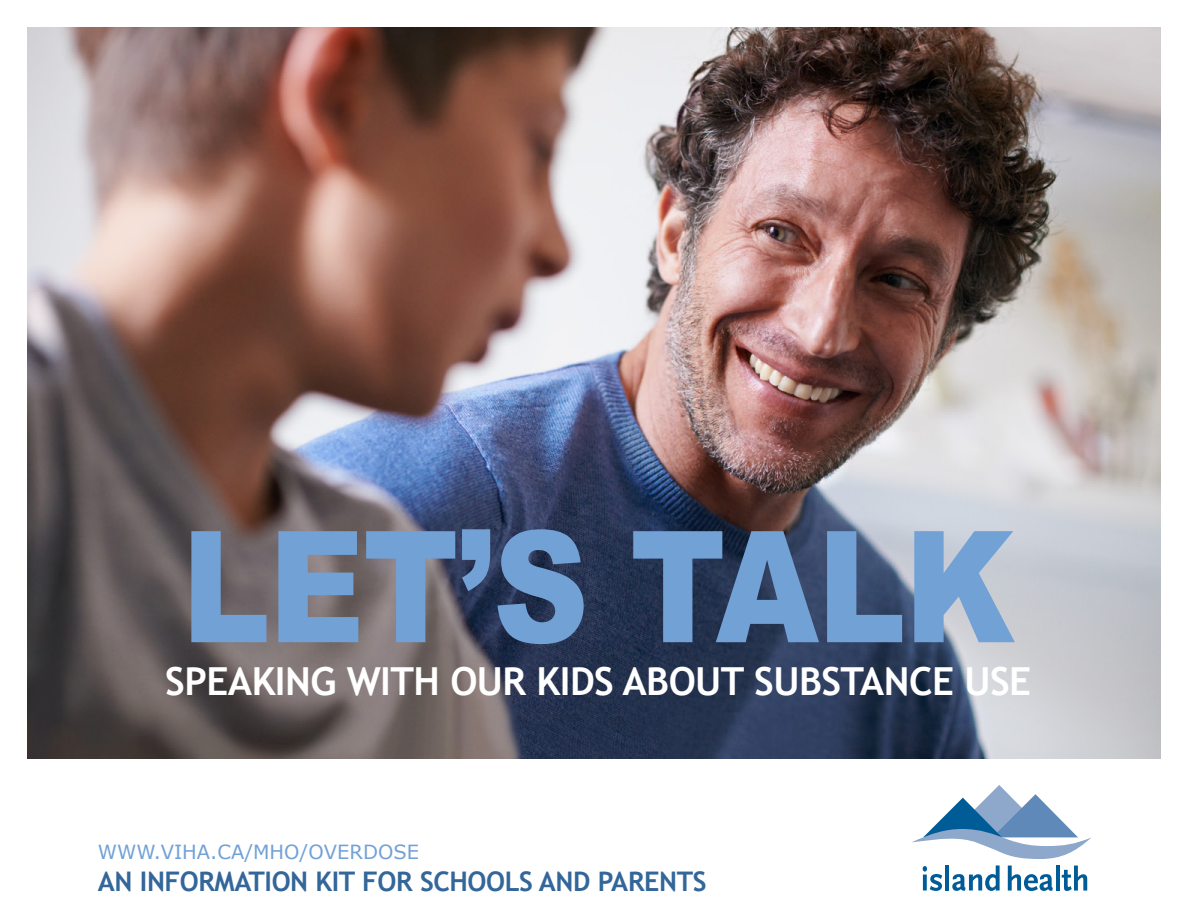
<style>
.page{position:relative;width:1188px;height:918px;background:#fff}
.page>*{position:absolute;margin:0;border:0;box-sizing:border-box;transform-origin:0 0}
.t1{font:900 155.1px "Arial";letter-spacing:-.01em;color:#72a1d5;scale:.85 1}
.t2{font:700 38.7px "Trebuchet MS";letter-spacing:-.015em;color:#fff}
.t3{font:700 27px "Trebuchet MS";letter-spacing:-.015em;color:#369}
.t4{font:19.5px "Verdana";color:#72a1d5}
</style>
<div class="page">
<img style="left:27px;top:27px;width:1134px;height:731px">
<svg style="left:1008px;top:866px;width:45px;height:25px"></svg>
<hr style="left:1056px;top:866px;width:4px;height:25px;background:#005c97">
<svg style="left:1062px;top:866px;width:25px;height:25px"></svg>
<svg style="left:923px;top:866px;width:19px;height:25px"></svg>
<hr style="left:945px;top:865px;width:4px;height:26px;background:#005c97">
<svg style="left:952px;top:865px;width:48px;height:26px"></svg>
<svg style="left:912px;top:785px;width:179px;height:74px"></svg>
<h1 class="t1" style="left:182px;top:474px;width:982px">LET’S TALK</h1>
<p class="t2" style="left:165px;top:657px;width:868px">SPEAKING WITH OUR KIDS ABOUT SUBSTANCE USE</p>
<p class="t4" style="left:98px;top:839px;width:323px">WWW.VIHA.CA/MHO/OVERDOSE</p>
<p class="t3" style="left:98px;top:865px;width:610px">AN INFORMATION KIT FOR SCHOOLS AND PARENTS</p>
</div>
